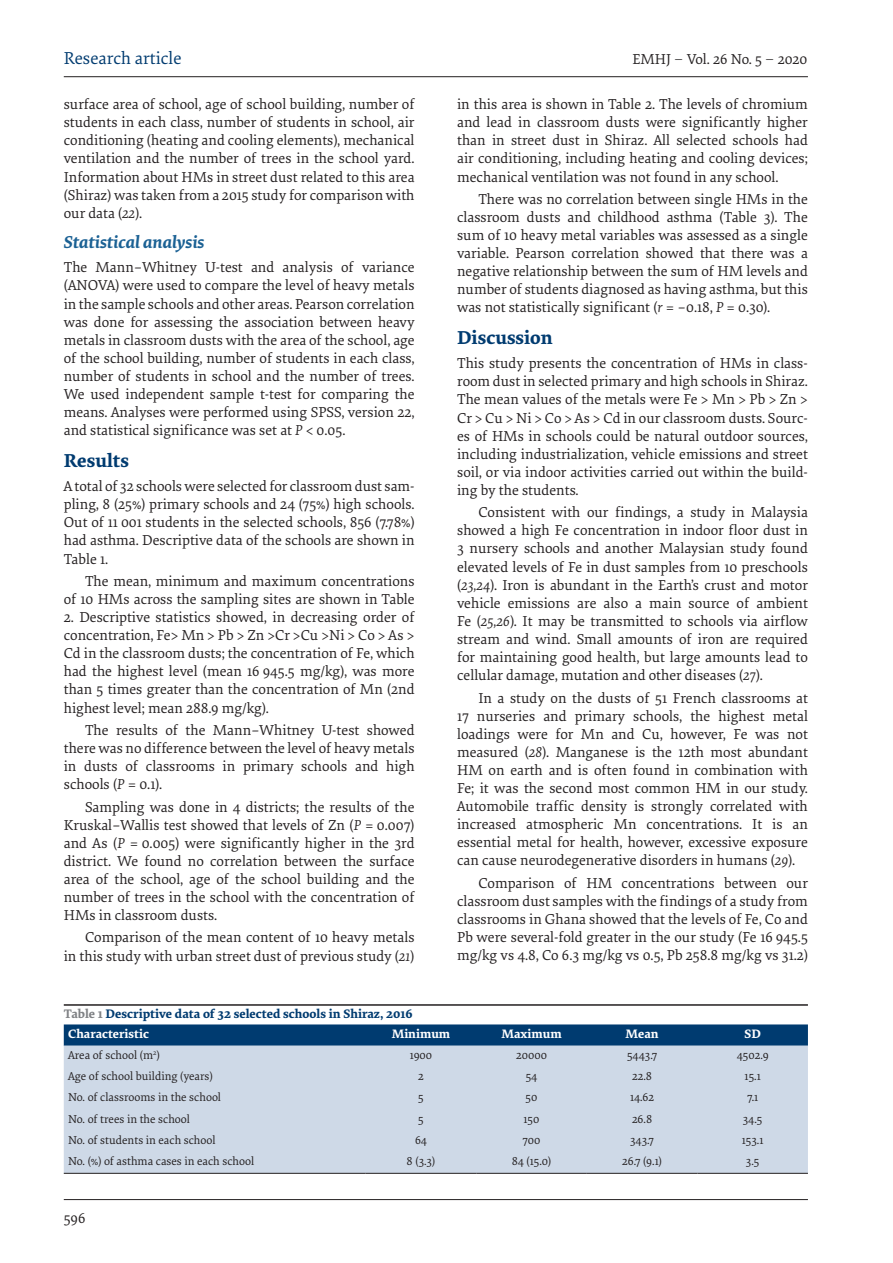
<style>
.page{position:relative;width:893px;height:1263px;background:#fff}
.page>*{position:absolute;margin:0;border:0;box-sizing:border-box;transform-origin:0 0}
.t1{font:700 19.5px "Elena";color:#003b70}
.t2{font:italic 700 18px "Elena";color:#1b6194}
.t3{font:18px "Elena";color:#003b70}
.Body{font:15px/18.1px "Elena";color:#231f20;text-align:justify}
.Body_1{font:15px/18.1px "Elena";color:#231f20;text-align:justify}
.tabletit{font:700 12.9px "Elena";color:#003b70}
.tabletxt1{font:700 12.75px "Elena";color:#fff}
.tabletxt{font:12px "Elena";color:#231f20}
.s1{font-family:"Ropa Sans PTT";font-weight:300}
.s2{font-style:italic}
.s3{color:#808285}
</style>
<div class="page">
<hr style="left:64px;top:1199px;width:744px;height:1px;background:#231f20">
<hr style="left:64px;top:76px;width:744px;height:1px;background:#231f20">
<hr style="left:64px;top:1004px;width:744px;height:2px;background:#231f20">
<svg style="left:64px;top:1024px;width:744px;height:22px;background:#0a4275"></svg>
<div style="left:64px;top:1046px;width:744px;height:127px;background:#ced9e7"></div>
<hr style="left:64px;top:1173px;width:302px;height:1px;background:#231f20">
<hr style="left:366px;top:1173px;width:110px;height:1px;background:#231f20">
<hr style="left:476px;top:1173px;width:111px;height:1px;background:#231f20">
<hr style="left:587px;top:1173px;width:110px;height:1px;background:#231f20">
<hr style="left:697px;top:1173px;width:111px;height:1px;background:#231f20">
<p class="t3" style="left:64px;top:45px;width:119px">Research article</p>
<p class="Body_1" style="left:632px;top:49px;width:177px">EMHJ <span class="s1">–</span> Vol. 26 No. 5 <span class="s1">–</span> 2020</p>
<p class="Body" style="left:64px;top:95px;width:352px">surface area of school, age of school building, number of students in each class, number of students in school, air conditioning (heating and cooling elements), mechanical ventilation and the number of trees in the school yard.<br>Information about HMs in street dust related to this area (Shiraz) was taken from a 2015 study for comparison with our data (<span class="s2">22</span>).</p>
<h2 class="t2" style="left:64px;top:228px;width:142px">Statistical analysis</h2>
<p class="Body_1" style="left:64px;top:258px;width:352px">The Mann–Whitney U-test and analysis of variance (ANOVA) were used to compare the level of heavy metals in the sample schools and other areas. Pearson correlation was done for assessing the association between heavy metals in classroom dusts with the area of the school, age of the school building, number of students in each class, number of students in school and the number of trees.<br>We used independent sample t-test for comparing the means. Analyses were performed using SPSS, version 22, and statistical significance was set at <span class="s2">P</span> &lt; 0.05.</p>
<h1 class="t1" style="left:64px;top:446px;width:67px">Results</h1>
<p class="Body_1" style="left:64px;top:476px;width:352px">A total of 32 schools were selected for classroom dust sam&shy;pling, 8 (25%) primary schools and 24 (75%) high schools.<br>Out of 11 001 students in the selected schools, 856 (7.78%) had asthma. Descriptive data of the schools are shown in Table 1.</p>
<p class="Body" style="left:64px;top:571px;width:352px;text-align:right">The mean, minimum and maximum concentrations<br>of 10 HMs across the sampling sites are shown in Table</p>
<p class="Body" style="left:64px;top:607px;width:352px">2. Descriptive statistics showed, in decreasing order of concentration, Fe&gt; Mn &gt; Pb &gt; Zn &gt;Cr &gt;Cu &gt;Ni &gt; Co &gt; As &gt; Cd in the classroom dusts; the concentration of Fe, which had the highest level (mean 16 945.5 mg/kg), was more than 5 times greater than the concentration of Mn (2nd highest level; mean 288.9 mg/kg).</p>
<p class="Body" style="left:64px;top:720px;width:352px;text-indent:21px">The results of the Mann–Whitney U-test showed there was no difference between the level of heavy metals in dusts of classrooms in primary schools and high schools (<span class="s2">P</span> = 0.1).</p>
<p class="Body" style="left:64px;top:797px;width:352px;text-indent:21px">Sampling was done in 4 districts; the results of the Kruskal–Wallis test showed that levels of Zn (<span class="s2">P</span> = 0.007) and As (<span class="s2">P</span> = 0.005) were significantly higher in the 3rd district. We found no correlation between the surface area of the school, age of the school building and the number of trees in the school with the concentration of HMs in classroom dusts.</p>
<p class="Body" style="left:64px;top:928px;width:352px;text-align:right">Comparison of the mean content of 10 heavy metals<br>in this study with urban street dust of previous study (<span class="s2">21</span>)</p>
<p class="Body" style="left:457px;top:95px;width:352px">in this area is shown in Table 2. The levels of chromium and lead in classroom dusts were significantly higher than in street dust in Shiraz. All selected schools had air conditioning, including heating and cooling devices; mechanical ventilation was not found in any school.</p>
<p class="Body" style="left:457px;top:189px;width:352px;text-indent:21px">There was no correlation between single HMs in the classroom dusts and childhood asthma (Table 3). The sum of 10 heavy metal variables was assessed as a single variable. Pearson correlation showed that there was a negative relationship between the sum of HM levels and number of students diagnosed as having asthma, but this was not statistically significant (<span class="s2">r</span> = –0.18, <span class="s2">P</span> = 0.30).</p>
<h1 class="t1" style="left:457px;top:323px;width:97px">Discussion</h1>
<p class="Body_1" style="left:457px;top:354px;width:352px">This study presents the concentration of HMs in class&shy;room dust in selected primary and high schools in Shiraz.<br>The mean values of the metals were Fe &gt; Mn &gt; Pb &gt; Zn &gt; Cr &gt; Cu &gt; Ni &gt; Co &gt; As &gt; Cd in our classroom dusts. Sourc&shy;es of HMs in schools could be natural outdoor sources, including industrialization, vehicle emissions and street soil, or via indoor activities carried out within the build&shy;ing by the students.</p>
<p class="Body" style="left:457px;top:503px;width:352px;text-indent:21px">Consistent with our findings, a study in Malaysia showed a high Fe concentration in indoor floor dust in 3 nursery schools and another Malaysian study found elevated levels of Fe in dust samples from 10 preschools (<span class="s2">23,24</span>). Iron is abundant in the Earth’s crust and motor vehicle emissions are also a main source of ambient Fe (<span class="s2">25,26</span>). It may be transmitted to schools via airflow stream and wind. Small amounts of iron are required for maintaining good health, but large amounts lead to cellular damage, mutation and other diseases (<span class="s2">27</span>).</p>
<p class="Body" style="left:457px;top:688px;width:352px;text-indent:21px">In a study on the dusts of 51 French classrooms at 17 nurseries and primary schools, the highest metal loadings were for Mn and Cu, however, Fe was not measured (<span class="s2">28</span>). Manganese is the 12th most abundant HM on earth and is often found in combination with Fe; it was the second most common HM in our study.<br>Automobile traffic density is strongly correlated with increased atmospheric Mn concentrations. It is an essential metal for health, however, excessive exposure can cause neurodegenerative disorders in humans (<span class="s2">29</span>).</p>
<p class="Body" style="left:457px;top:873px;width:352px;text-indent:21px">Comparison of HM concentrations between our classroom dust samples with the findings of a study from classrooms in Ghana showed that the levels of Fe, Co and Pb were several-fold greater in the our study (Fe 16 945.5 mg/kg vs 4.8, Co 6.3 mg/kg vs 0.5, Pb 258.8 mg/kg vs 31.2)</p>
<p class="tabletit" style="left:64px;top:1004px;width:350px"><span class="s3">Table 1</span> Descriptive data of 32 selected schools in Shiraz, 2016</p>
<p class="tabletxt1" style="left:68px;top:1024px;width:82px">Characteristic</p>
<p class="tabletxt1" style="left:392px;top:1024px;width:60px">Minimum</p>
<p class="tabletxt1" style="left:501px;top:1024px;width:62px">Maximum</p>
<p class="tabletxt1" style="left:626px;top:1024px;width:34px">Mean</p>
<p class="tabletxt1" style="left:744px;top:1024px;width:18px">SD</p>
<p class="tabletxt" style="left:68px;top:1047px;width:93px">Area of school (m<sup>2</sup>)</p>
<p class="tabletxt" style="left:410px;top:1047px;width:24px">1900</p>
<p class="tabletxt" style="left:516px;top:1047px;width:32px">20000</p>
<p class="tabletxt" style="left:627px;top:1047px;width:32px">5443.7</p>
<p class="tabletxt" style="left:737px;top:1047px;width:33px">4502.9</p>
<p class="tabletxt" style="left:68px;top:1068px;width:146px">Age of school building (years)</p>
<p class="tabletxt" style="left:418px;top:1068px;width:7px">2</p>
<p class="tabletxt" style="left:526px;top:1068px;width:13px">54</p>
<p class="tabletxt" style="left:632px;top:1068px;width:21px">22.8</p>
<p class="tabletxt" style="left:745px;top:1068px;width:18px">15.1</p>
<p class="tabletxt" style="left:68px;top:1089px;width:155px">No. of classrooms in the school</p>
<p class="tabletxt" style="left:418px;top:1089px;width:7px">5</p>
<p class="tabletxt" style="left:526px;top:1089px;width:13px">50</p>
<p class="tabletxt" style="left:630px;top:1089px;width:26px">14.62</p>
<p class="tabletxt" style="left:747px;top:1089px;width:13px">7.1</p>
<p class="tabletxt" style="left:68px;top:1110px;width:124px">No. of trees in the school</p>
<p class="tabletxt" style="left:418px;top:1110px;width:7px">5</p>
<p class="tabletxt" style="left:524px;top:1110px;width:17px">150</p>
<p class="tabletxt" style="left:632px;top:1110px;width:22px">26.8</p>
<p class="tabletxt" style="left:743px;top:1110px;width:21px">34.5</p>
<p class="tabletxt" style="left:68px;top:1132px;width:149px">No. of students in each school</p>
<p class="tabletxt" style="left:415px;top:1132px;width:13px">64</p>
<p class="tabletxt" style="left:522px;top:1132px;width:20px">700</p>
<p class="tabletxt" style="left:630px;top:1132px;width:25px">343.7</p>
<p class="tabletxt" style="left:742px;top:1132px;width:23px">153.1</p>
<p class="tabletxt" style="left:68px;top:1153px;width:188px">No. (%) of asthma cases in each school</p>
<p class="tabletxt" style="left:407px;top:1153px;width:30px">8 (3.3)</p>
<p class="tabletxt" style="left:512px;top:1153px;width:41px">84 (15.0)</p>
<p class="tabletxt" style="left:622px;top:1153px;width:41px">26.7 (9.1)</p>
<p class="tabletxt" style="left:746px;top:1153px;width:15px">3.5</p>
<p class="Body_1" style="left:64px;top:1208px;width:23px">596</p>
</div>
